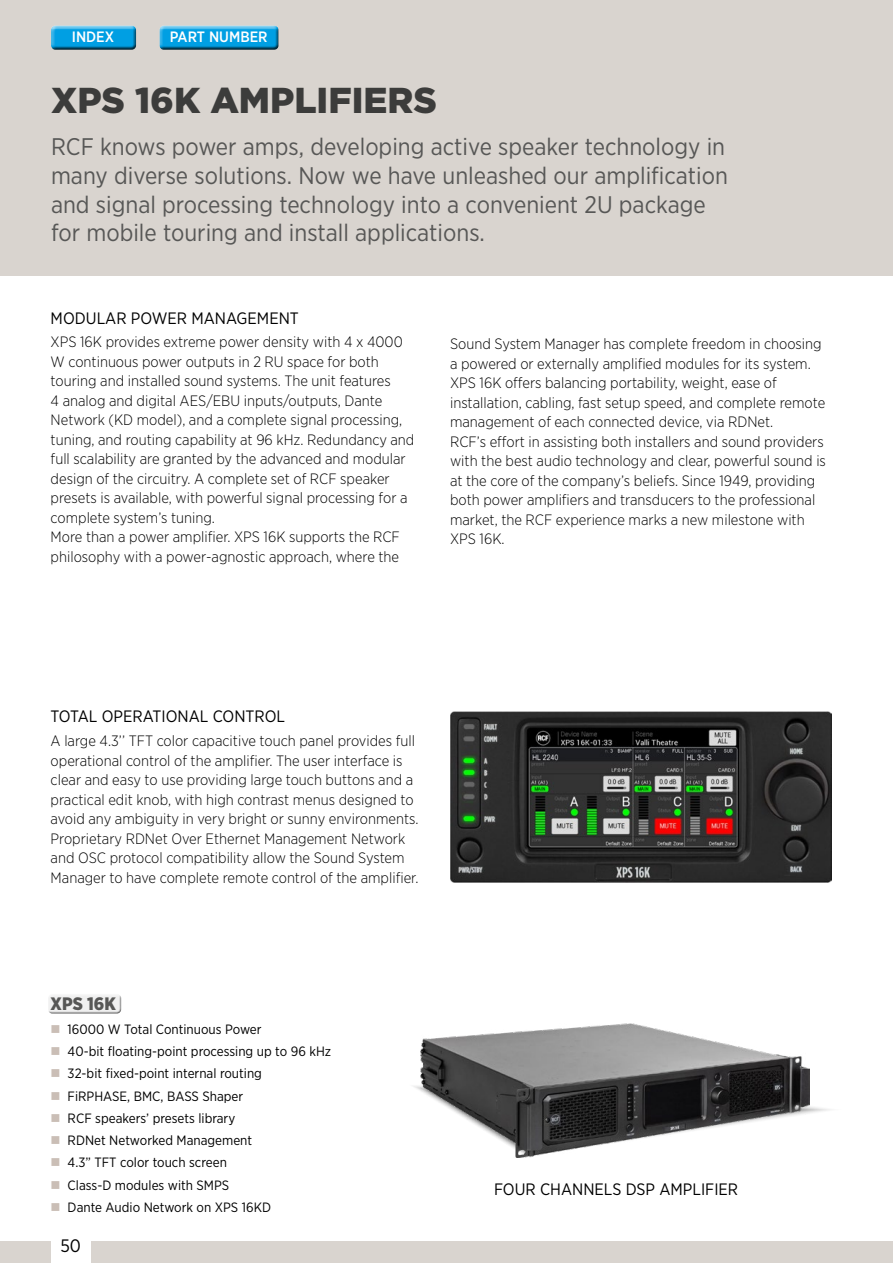
<style>
.page{position:relative;width:893px;height:1263px;background:#fff}
.page>*{position:absolute;margin:0;border:0;box-sizing:border-box;transform-origin:0 0}
.t1{font:900 36px "Gotham";color:#3c3c3b}
.t2{font:24px/28.8px "Gotham Narrow";color:#575756}
.t3{font:900 18px "Gotham Narrow";color:#575756}
.t4{font:18px "Gotham Narrow";color:#000}
.t5{font:16.5px "Gotham Narrow";color:#000}
.t6{font:300 15px/19.5px "Gotham Narrow";color:#000}
.t7{font:500 15px "Gotham Narrow";color:#fff}
.t8{font:13.5px/22.2px "Gotham Narrow";color:#000}
</style>
<div class="page">
<div style="left:46px;top:995px;width:78px;height:19px;background:#000;opacity:.75"></div>
<div style="left:0;top:1242px;width:893px;height:21px;background:#d9d4cf"></div>
<div style="left:51px;top:1228px;width:39px;height:35px;background:#fff"></div>
<div style="left:0;top:0;width:893px;height:275px;background:#d9d4cf"></div>
<img style="left:421px;top:1023px;width:388px;height:135px">
<img style="left:450px;top:711px;width:381px;height:172px">
<div style="left:157px;top:25px;width:126px;height:29px;background:#000;opacity:.75"></div>
<div style="left:48px;top:25px;width:92px;height:29px;background:#000;opacity:.75"></div>
<p class="t7" style="left:72px;top:27px;width:44px">INDEX</p>
<p class="t7" style="left:170px;top:27px;width:99px">PART NUMBER</p>
<h1 class="t1" style="left:51px;top:76px;width:387px">XPS 16K AMPLIFIERS</h1>
<p class="t2" style="left:51px;top:132px;width:678px">RCF knows power amps, developing active speaker technology in many diverse solutions. Now we have unleashed our amplification and signal processing technology into a convenient 2U package for mobile touring and install applications.</p>
<p class="t5" style="left:51px;top:308px;width:250px">MODULAR POWER MANAGEMENT</p>
<p class="t6" style="left:51px;top:332px;width:365px">XPS 16K provides extreme power density with 4 x 4000<br>W continuous power outputs in 2 RU space for both touring and installed sound systems. The unit features<br>4 analog and digital AES/EBU inputs/outputs, Dante Network (KD model), and a complete signal processing, tuning, and routing capability at 96 kHz. Redundancy and full scalability are granted by the advanced and modular design of the circuitry. A complete set of RCF speaker presets is available, with powerful signal processing for a complete system’s tuning.<br>More than a power amplifier. XPS 16K supports the RCF philosophy with a power-agnostic approach, where the</p>
<p class="t6" style="left:450px;top:334px;width:377px">Sound System Manager has complete freedom in choosing a powered or externally amplified modules for its system.<br>XPS 16K offers balancing portability, weight, ease of installation, cabling, fast setup speed, and complete remote management of each connected device, via RDNet.<br>RCF’s effort in assisting both installers and sound providers with the best audio technology and clear, powerful sound is at the core of the company’s beliefs. Since 1949, providing both power amplifiers and transducers to the professional market, the RCF experience marks a new milestone with XPS 16K.</p>
<p class="t5" style="left:51px;top:706px;width:236px">TOTAL OPERATIONAL CONTROL</p>
<p class="t6" style="left:51px;top:731px;width:370px">A large 4.3’’ TFT color capacitive touch panel provides full operational control of the amplifier. The user interface is clear and easy to use providing large touch buttons and a practical edit knob, with high contrast menus designed to avoid any ambiguity in very bright or sunny environments.<br>Proprietary RDNet Over Ethernet Management Network and OSC protocol compatibility allow the Sound System Manager to have complete remote control of the amplifier.</p>
<p class="t3" style="left:51px;top:992px;width:67px">XPS 16K</p>
<p class="t8" style="left:68px;top:1018px;width:265px">16000 W Total Continuous Power<br>40-bit floating-point processing up to 96 kHz<br>32-bit fixed-point internal routing<br>FiRPHASE, BMC, BASS Shaper<br>RCF speakers’ presets library<br>RDNet Networked Management<br>4.3” TFT color touch screen<br>Class-D modules with SMPS<br>Dante Audio Network on XPS 16KD</p>
<p class="t4" style="left:60px;top:1234px;width:22px">50</p>
<p class="t5" style="left:494px;top:1179px;width:246px">FOUR CHANNELS DSP AMPLIFIER</p>
</div>
